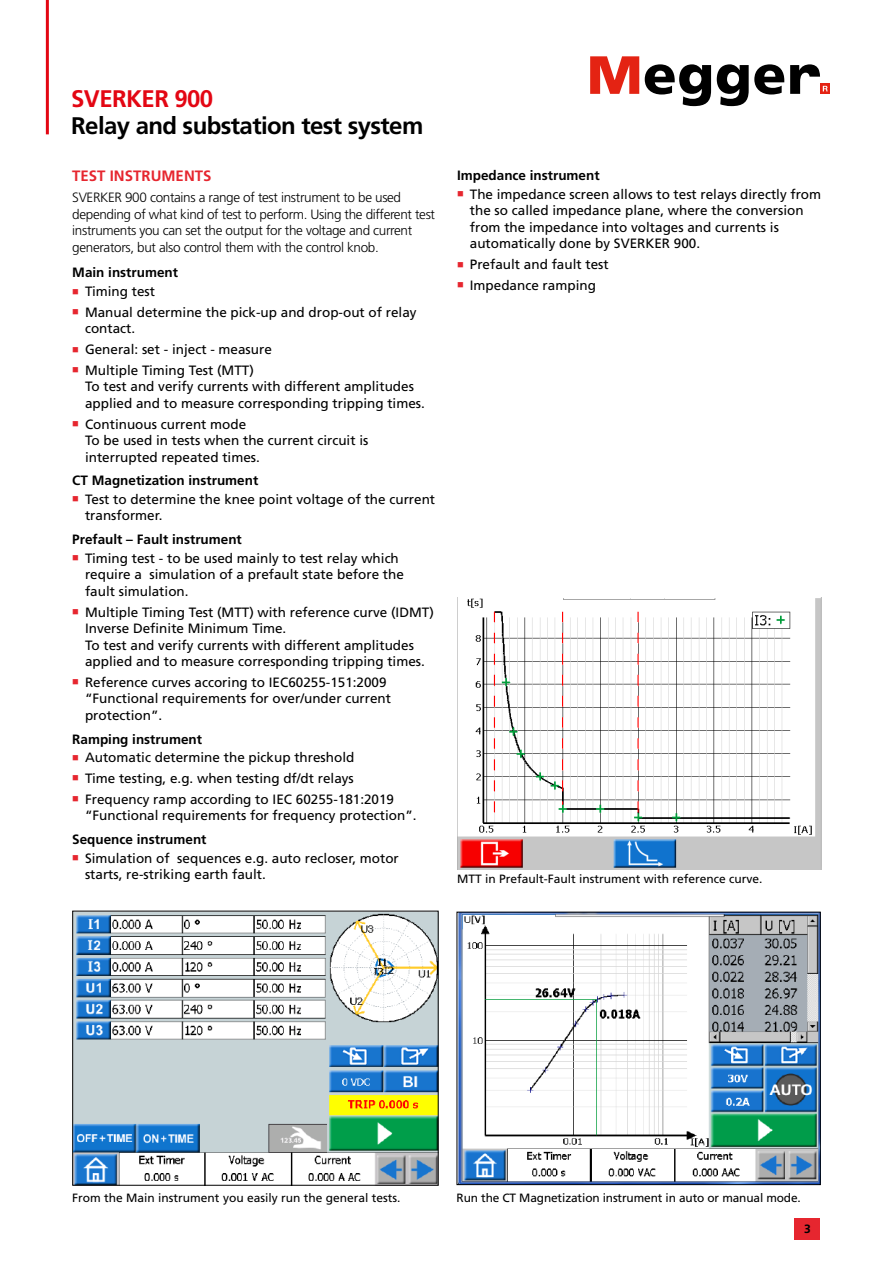
<style>
.page{position:relative;width:893px;height:1263px;background:#fff}
.page>*{position:absolute;margin:0;border:0;box-sizing:border-box;transform-origin:0 0}
.t1{font:700 24px "Frutiger LT Std";letter-spacing:-.025em;color:#000}
.t2{font:700 24px "Frutiger LT Std";letter-spacing:-.025em;color:#e30613}
.t3{font:700 15px "Frutiger LT Std";color:#e6262f}
.t4{font:13.5px/16.5px "Frutiger LT Std";color:#000}
.t5{font:300 13.5px/16.5px "Frutiger LT Std";letter-spacing:-.025em;color:#000}
.t6{font:700 13.5px "Frutiger LT Std";color:#000}
.t7{font:12px "Frutiger LT Std";color:#000}
.t8{font:700 12px "Frutiger LT Std";color:#000}
</style>
<div class="page">
<hr style="left:46px;top:0;width:3px;height:134px;background:#e30613">
<div style="left:820px;top:84px;width:10px;height:10px;background:#e42313"></div>
<svg style="left:590px;top:56px;width:49px;height:38px"></svg>
<svg style="left:645px;top:64px;width:66px;height:42px"></svg>
<svg style="left:717px;top:64px;width:67px;height:42px"></svg>
<svg style="left:790px;top:64px;width:38px;height:30px"></svg>
<div style="left:795px;top:1218px;width:25px;height:21px;background:#e6262f"></div>
<svg style="left:794px;top:1218px;width:1px;height:21px"></svg>
<img style="left:74px;top:913px;width:363px;height:270px">
<div style="left:72px;top:911px;width:367px;height:274px;border:1px solid #000"></div>
<img style="left:459px;top:914px;width:360px;height:269px">
<div style="left:457px;top:912px;width:364px;height:273px;border:1px solid #000"></div>
<img style="left:457px;top:597px;width:364px;height:272px">
<h1 class="t2" style="left:71px;top:85px;width:144px">SVERKER 900</h1>
<h1 class="t1" style="left:71px;top:112px;width:354px">Relay and substation test system</h1>
<p class="t3" style="left:72px;top:167px;width:141px">TEST INSTRUMENTS</p>
<p class="t5" style="left:72px;top:189px;width:364px">SVERKER 900 contains a range of test instrument to be used depending of what kind of test to perform. Using the different test instruments you can set the output for the voltage and current generators, but also control them with the control knob.</p>
<p class="t6" style="left:72px;top:265px;width:107px">Main instrument</p>
<p class="t4" style="left:85px;top:281px;width:333px;line-height:20.7px">Timing test<br>Manual determine the pick-up and drop-out of relay</p>
<p class="t4" style="left:85px;top:318px;width:188px;line-height:20.7px">contact.<br>General: set - inject - measure<br>Multiple Timing Test (MTT)</p>
<p class="t4" style="left:85px;top:378px;width:341px">To test and verify currents with different amplitudes applied and to measure corresponding tripping times.</p>
<p class="t4" style="left:85px;top:416px;width:285px">Continuous current mode<br>To be used in tests when the current circuit is interrupted repeated times.</p>
<p class="t6" style="left:72px;top:473px;width:188px">CT Magnetization instrument</p>
<p class="t4" style="left:85px;top:491px;width:352px">Test to determine the knee point voltage of the current transformer.</p>
<p class="t6" style="left:72px;top:532px;width:171px">Prefault – Fault instrument</p>
<p class="t4" style="left:85px;top:550px;width:320px">Timing test - to be used mainly to test relay which require a simulation of a prefault state before the fault simulation.</p>
<p class="t4" style="left:85px;top:604px;width:350px">Multiple Timing Test (MTT) with reference curve (IDMT)<br>Inverse Definite Minimum Time.<br>To test and verify currents with different amplitudes applied and to measure corresponding tripping times.</p>
<p class="t4" style="left:85px;top:674px;width:308px">Reference curves accoring to IEC60255-151:2009 “Functional requirements for over/under current protection”.</p>
<p class="t6" style="left:72px;top:731px;width:131px">Ramping instrument</p>
<p class="t4" style="left:85px;top:747px;width:311px;line-height:20.7px">Automatic determine the pickup threshold<br>Time testing, e.g. when testing df/dt relays<br>Frequency ramp according to IEC 60255-181:2019</p>
<p class="t4" style="left:85px;top:807px;width:333px">“Functional requirements for frequency protection”.</p>
<p class="t6" style="left:72px;top:831px;width:136px">Sequence instrument</p>
<p class="t4" style="left:85px;top:850px;width:315px">Simulation of sequences e.g. auto recloser, motor starts, re-striking earth fault.</p>
<p class="t6" style="left:457px;top:168px;width:144px">Impedance instrument</p>
<p class="t4" style="left:470px;top:186px;width:353px">The impedance screen allows to test relays directly from the so called impedance plane, where the conversion from the impedance into voltages and currents is automatically done by SVERKER 900.</p>
<p class="t4" style="left:470px;top:254px;width:140px;line-height:20.7px">Prefault and fault test<br>Impedance ramping</p>
<p class="t7" style="left:457px;top:872px;width:307px">MTT in Prefault-Fault instrument with reference curve.</p>
<p class="t7" style="left:72px;top:1191px;width:330px">From the Main instrument you easily run the general tests.</p>
<p class="t7" style="left:457px;top:1191px;width:346px">Run the CT Magnetization instrument in auto or manual mode.</p>
<p class="t8" style="left:804px;top:1222px;width:8px">3</p>
</div>
